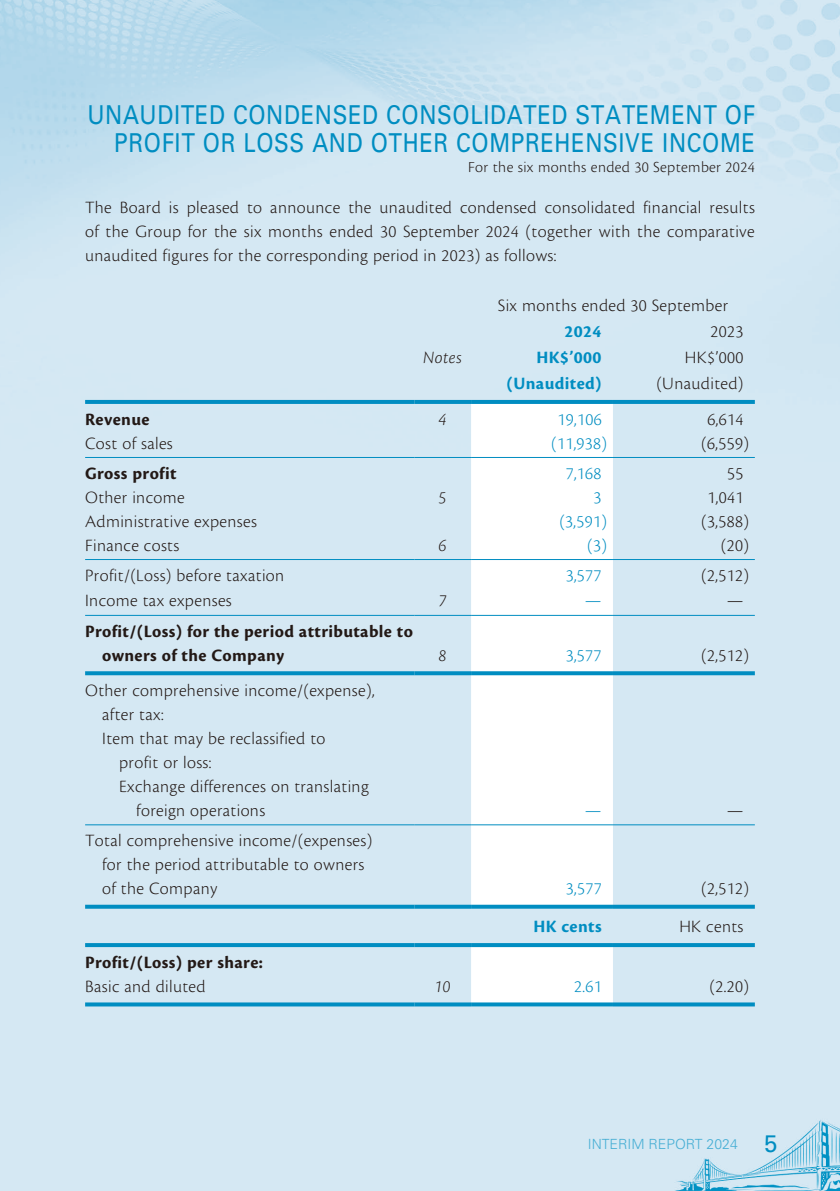
<style>
.page{position:relative;width:840px;height:1191px;background:#fff}
.page>*{position:absolute;margin:0;border:0;box-sizing:border-box;transform-origin:0 0}
.t1{font:26px/28px "Univers LT Std";letter-spacing:.03em;color:#008dc1;text-align:right;scale:.85 1}
.t2{font:300 18px/24px "Cronos Pro";letter-spacing:.02em;color:#231916;text-align:justify}
.t3{font:700 18px/24px "Cronos Pro";letter-spacing:.02em;color:#231916}
.t4{font:300 18px "Cronos Pro";letter-spacing:.02em;color:#008dc1}
.t5{font:700 18px "Cronos Pro";letter-spacing:.02em;color:#008dc1}
.t6{font:italic 300 18px "Cronos Pro";letter-spacing:.02em;color:#231916}
.t7{font:300 16px "Cronos Pro";letter-spacing:.02em;color:#231916}
.t8{font:300 14px "Univers LT Std";color:#46aed4}
.s1{font-weight:400;font-size:24px;color:#008dc1}
</style>
<div class="page">
<img style="left:0;top:0;width:839px;height:1191px">
<svg style="left:471px;top:404px;width:141px;height:598px"></svg>
<svg style="left:85px;top:400px;width:329px;height:4px"></svg>
<svg style="left:414px;top:400px;width:57px;height:4px"></svg>
<svg style="left:471px;top:400px;width:141px;height:4px"></svg>
<svg style="left:612px;top:400px;width:142px;height:4px"></svg>
<hr style="left:85px;top:457px;width:329px;height:1px;background:#008dc1">
<hr style="left:414px;top:457px;width:57px;height:1px;background:#008dc1">
<hr style="left:471px;top:457px;width:141px;height:1px;background:#008dc1">
<hr style="left:612px;top:457px;width:142px;height:1px;background:#008dc1">
<hr style="left:85px;top:559px;width:329px;height:1px;background:#008dc1">
<hr style="left:414px;top:559px;width:57px;height:1px;background:#008dc1">
<hr style="left:471px;top:559px;width:141px;height:1px;background:#008dc1">
<hr style="left:612px;top:559px;width:142px;height:1px;background:#008dc1">
<hr style="left:85px;top:615px;width:329px;height:1px;background:#008dc1">
<hr style="left:414px;top:615px;width:57px;height:1px;background:#008dc1">
<hr style="left:471px;top:615px;width:141px;height:1px;background:#008dc1">
<hr style="left:612px;top:615px;width:142px;height:1px;background:#008dc1">
<svg style="left:85px;top:671px;width:329px;height:4px"></svg>
<svg style="left:414px;top:671px;width:57px;height:4px"></svg>
<svg style="left:471px;top:671px;width:141px;height:4px"></svg>
<svg style="left:612px;top:671px;width:142px;height:4px"></svg>
<hr style="left:85px;top:824px;width:329px;height:1px;background:#008dc1">
<hr style="left:414px;top:824px;width:57px;height:1px;background:#008dc1">
<hr style="left:471px;top:824px;width:141px;height:1px;background:#008dc1">
<hr style="left:612px;top:824px;width:142px;height:1px;background:#008dc1">
<svg style="left:85px;top:904px;width:329px;height:4px"></svg>
<svg style="left:414px;top:904px;width:57px;height:4px"></svg>
<svg style="left:471px;top:904px;width:141px;height:4px"></svg>
<svg style="left:612px;top:904px;width:142px;height:4px"></svg>
<svg style="left:85px;top:943px;width:329px;height:4px"></svg>
<svg style="left:414px;top:943px;width:57px;height:4px"></svg>
<svg style="left:471px;top:943px;width:141px;height:4px"></svg>
<svg style="left:612px;top:943px;width:142px;height:4px"></svg>
<svg style="left:85px;top:1002px;width:329px;height:4px"></svg>
<svg style="left:414px;top:1002px;width:57px;height:4px"></svg>
<svg style="left:471px;top:1002px;width:141px;height:4px"></svg>
<svg style="left:612px;top:1002px;width:142px;height:4px"></svg>
<h1 class="t1" style="left:87px;top:101px;width:786px">UNAUDITED CONDENSED CONSOLIDATED STATEMENT OF<br>PROFIT OR LOSS AND OTHER COMPREHENSIVE INCOME</h1>
<p class="t7" style="left:468px;top:158px;width:288px">For the six months ended 30 September 2024</p>
<p class="t2" style="left:85px;top:195px;width:671px">The Board is pleased to announce the unaudited condensed consolidated financial results of the Group for the six months ended 30 September 2024 (together with the comparative unaudited figures for the corresponding period in 2023) as follows:</p>
<p class="t2" style="left:497px;top:293px;width:231px">Six months ended 30 September</p>
<p class="t5" style="left:564px;top:321px;width:39px">2024</p>
<p class="t2" style="left:710px;top:319px;width:34px">2023</p>
<p class="t6" style="left:423px;top:347px;width:40px">Notes</p>
<p class="t5" style="left:536px;top:347px;width:67px">HK$’000</p>
<p class="t2" style="left:684px;top:345px;width:60px">HK$’000</p>
<p class="t5" style="left:506px;top:373px;width:96px">(Unaudited)</p>
<p class="t2" style="left:656px;top:371px;width:89px">(Unaudited)</p>
<p class="t3" style="left:85px;top:407px;width:66px">Revenue</p>
<p class="t6" style="left:438px;top:409px;width:9px">4</p>
<p class="t4" style="left:557px;top:408px;width:46px">19,106</p>
<p class="t2" style="left:707px;top:407px;width:37px">6,614</p>
<p class="t2" style="left:85px;top:431px;width:89px">Cost of sales</p>
<p class="t4" style="left:550px;top:432px;width:58px">(11,938)</p>
<p class="t2" style="left:700px;top:431px;width:49px">(6,559)</p>
<p class="t3" style="left:85px;top:461px;width:93px">Gross profit</p>
<p class="t4" style="left:565px;top:462px;width:37px">7,168</p>
<p class="t2" style="left:726px;top:461px;width:18px">55</p>
<p class="t2" style="left:85px;top:485px;width:101px">Other income</p>
<p class="t6" style="left:438px;top:487px;width:9px">5</p>
<p class="t4" style="left:593px;top:486px;width:9px">3</p>
<p class="t2" style="left:707px;top:485px;width:37px">1,041</p>
<p class="t2" style="left:85px;top:509px;width:173px">Administrative expenses</p>
<p class="t4" style="left:559px;top:510px;width:49px">(3,591)</p>
<p class="t2" style="left:700px;top:509px;width:49px">(3,588)</p>
<p class="t2" style="left:85px;top:533px;width:96px">Finance costs</p>
<p class="t6" style="left:438px;top:535px;width:9px">6</p>
<p class="t4" style="left:587px;top:534px;width:21px">(3)</p>
<p class="t2" style="left:720px;top:533px;width:30px">(20)</p>
<p class="t2" style="left:85px;top:563px;width:200px">Profit/(Loss) before taxation</p>
<p class="t4" style="left:565px;top:565px;width:37px">3,577</p>
<p class="t2" style="left:700px;top:563px;width:49px">(2,512)</p>
<p class="t2" style="left:85px;top:589px;width:148px">Income tax expenses</p>
<p class="t6" style="left:438px;top:590px;width:9px">7</p>
<p class="t4" style="left:584px;top:590px;width:18px">—</p>
<p class="t2" style="left:726px;top:589px;width:18px">—</p>
<p class="t3" style="left:102px;top:619px;width:312px;text-indent:-17px">Profit/(Loss) for the period attributable to owners of the Company</p>
<p class="t6" style="left:438px;top:645px;width:9px">8</p>
<p class="t4" style="left:565px;top:644px;width:37px">3,577</p>
<p class="t2" style="left:700px;top:643px;width:49px">(2,512)</p>
<p class="t2" style="left:85px;top:678px;width:291px">Other comprehensive income/(expense),</p>
<p class="t2" style="left:102px;top:702px;width:63px">after tax:</p>
<p class="t2" style="left:102px;top:726px;width:225px">Item that may be reclassified to</p>
<p class="t2" style="left:119px;top:750px;width:94px">profit or loss:</p>
<p class="t2" style="left:119px;top:774px;width:251px">Exchange differences on translating</p>
<p class="t2" style="left:136px;top:798px;width:130px">foreign operations</p>
<p class="t4" style="left:584px;top:800px;width:18px">—</p>
<p class="t2" style="left:726px;top:798px;width:18px">—</p>
<p class="t2" style="left:102px;top:828px;width:271px;text-align:left;text-indent:-17px">Total comprehensive income/(expenses) for the period attributable to owners of the Company</p>
<p class="t4" style="left:565px;top:878px;width:37px">3,577</p>
<p class="t2" style="left:700px;top:876px;width:49px">(2,512)</p>
<p class="t5" style="left:533px;top:916px;width:70px">HK cents</p>
<p class="t2" style="left:679px;top:914px;width:66px">HK cents</p>
<p class="t3" style="left:85px;top:950px;width:179px">Profit/(Loss) per share:</p>
<p class="t2" style="left:85px;top:974px;width:122px">Basic and diluted</p>
<p class="t6" style="left:434px;top:976px;width:17px">10</p>
<p class="t4" style="left:573px;top:975px;width:29px">2.61</p>
<p class="t2" style="left:709px;top:974px;width:41px">(2.20)</p>
<p class="t8" style="left:587px;top:1135px;width:191px">INTERIM REPORT 2024 <span class="s1">5</span></p>
</div>
